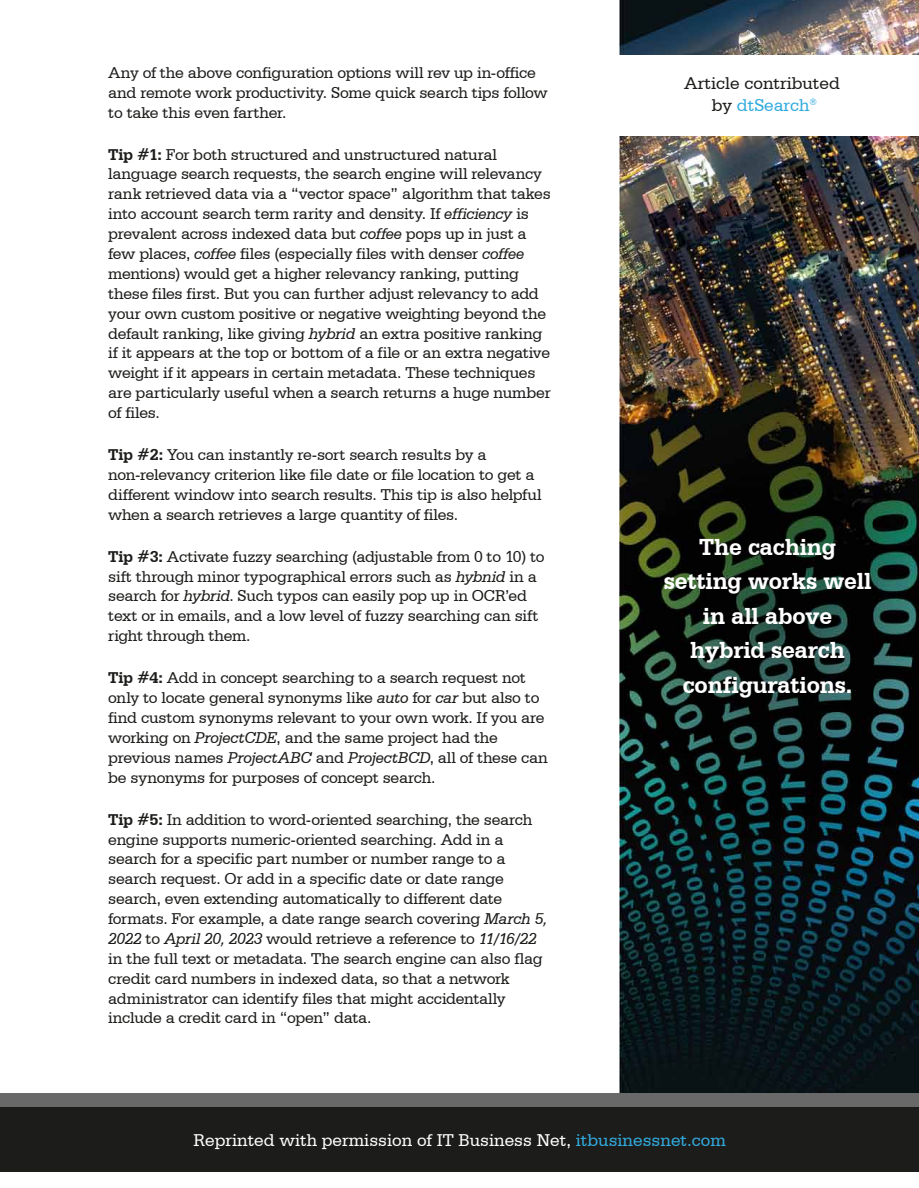
<style>
.page{position:relative;width:919px;height:1188px;background:#fff}
.page>*{position:absolute;margin:0;border:0;box-sizing:border-box;transform-origin:0 0}
.t1{font:700 24.45px/34.5px "Serifa BT";letter-spacing:-.005em;color:#fff;text-align:center}
.t2{font:18px "Serifa BT";color:#fff}
.t3{font:18px/21.6px "Serifa BT";color:#1c1c1a;text-align:center}
.t4{font:16.5px/20px "Serifa BT";letter-spacing:-.02em;color:#1c1c1a}
.s1{font-weight:700}
.s2{font-style:italic}
.s3{color:#32abdf}
</style>
<div class="page">
<img style="left:619px;top:0;width:299px;height:1093px">
<div style="left:0;top:1107px;width:918px;height:65px;background:#1c1c1a"></div>
<div style="left:0;top:1093px;width:918px;height:14px;background:#69696a"></div>
<div style="left:606px;top:55px;width:312px;height:81px;background:#fff"></div>
<p class="t4" style="left:108px;top:62px;width:441px">Any of the above configuration options will rev up in-office and remote work productivity. Some quick search tips follow to take this even farther.</p>
<p class="t4" style="left:108px;top:144px;width:444px"><span class="s1">Tip #1:</span> For both structured and unstructured natural language search requests, the search engine will relevancy rank retrieved data via a “vector space” algorithm that takes into account search term rarity and density. If <span class="s2">efficiency</span> is prevalent across indexed data but <span class="s2">coffee</span> pops up in just a few places, <span class="s2">coffee</span> files (especially files with denser <span class="s2">coffee </span>mentions) would get a higher relevancy ranking, putting these files first. But you can further adjust relevancy to add your own custom positive or negative weighting beyond the default ranking, like giving <span class="s2">hybrid</span> an extra positive ranking if it appears at the top or bottom of a file or an extra negative weight if it appears in certain metadata. These techniques are particularly useful when a search returns a huge number of files.</p>
<p class="t4" style="left:108px;top:444px;width:434px"><span class="s1">Tip #2:</span> You can instantly re-sort search results by a non-relevancy criterion like file date or file location to get a different window into search results. This tip is also helpful when a search retrieves a large quantity of files.</p>
<p class="t4" style="left:108px;top:546px;width:437px"><span class="s1">Tip #3:</span> Activate fuzzy searching (adjustable from 0 to 10) to sift through minor typographical errors such as <span class="s2">hybnid</span> in a search for <span class="s2">hybrid</span>. Such typos can easily pop up in OCR’ed text or in emails, and a low level of fuzzy searching can sift right through them.</p>
<p class="t4" style="left:108px;top:668px;width:441px"><span class="s1">Tip #4:</span> Add in concept searching to a search request not only to locate general synonyms like <span class="s2">auto</span> for <span class="s2">car</span> but also to find custom synonyms relevant to your own work. If you are working on <span class="s2">ProjectCDE</span>, and the same project had the previous names <span class="s2">ProjectABC</span> and <span class="s2">ProjectBCD</span>, all of these can be synonyms for purposes of concept search.</p>
<p class="t4" style="left:108px;top:809px;width:440px"><span class="s1">Tip #5:</span> In addition to word-oriented searching, the search engine supports numeric-oriented searching. Add in a search for a specific part number or number range to a search request. Or add in a specific date or date range search, even extending automatically to different date formats. For example, a date range search covering <span class="s2">March 5, 2022</span> to <span class="s2">April 20, 2023</span> would retrieve a reference to <span class="s2">11/16/22 </span>in the full text or metadata. The search engine can also flag credit card numbers in indexed data, so that a network administrator can identify files that might accidentally include a credit card in “open” data.</p>
<p class="t3" style="left:684px;top:72px;width:157px">Article contributed by <span class="s3">dtSearch</span><sup>®</sup></p>
<h1 class="t1" style="left:663px;top:529px;width:209px">The caching setting works well in all above hybrid search configurations.</h1>
<p class="t2" style="left:193px;top:1130px;width:533px">Reprinted with permission of IT Business Net, <span class="s3">itbusinessnet.com</span></p>
</div>
